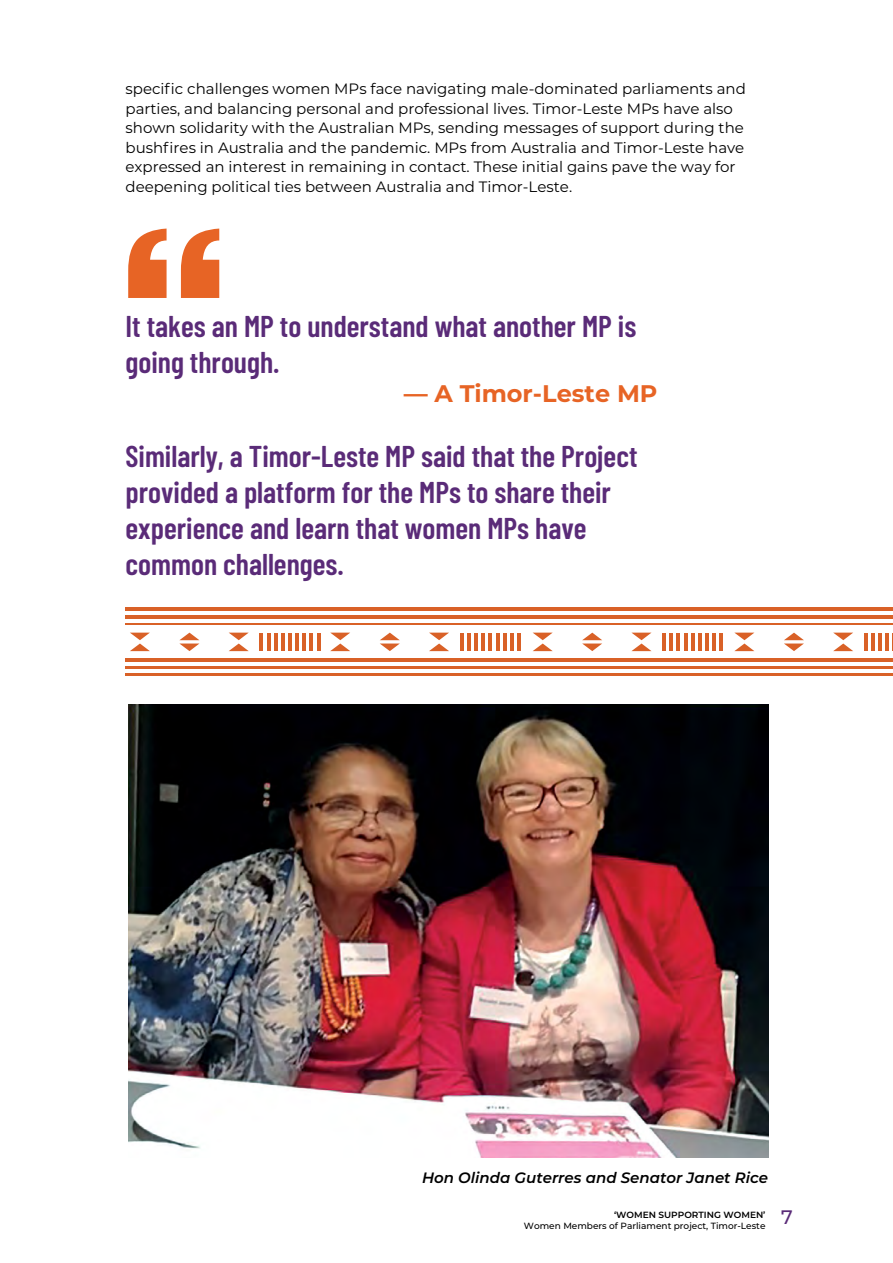
<style>
.page{position:relative;width:893px;height:1263px;background:#fff}
.page>*{position:absolute;margin:0;border:0;box-sizing:border-box;transform-origin:0 0}
.t1{font:600 30px/36px "Barlow Condensed";color:#5a2b78}
.t2{font:700 24px "Montserrat";color:#e76425}
.t3{font:500 19.5px "Montserrat";color:#5a2b78}
.t4{font:15px/19.5px "Montserrat";color:#000}
.t5{font:italic 600 15px "Montserrat";color:#000}
.t6{font:500 9px "Montserrat";color:#000}
.t7{font:600 9px "Montserrat";color:#000}
</style>
<div class="page">
<img style="left:129px;top:704px;width:639px;height:454px">
<div style="left:126px;top:608px;width:767px;height:17px;background:#d96127"></div>
<hr style="left:126px;top:611px;width:767px;height:4px;background:#fff">
<hr style="left:126px;top:619px;width:767px;height:3px;background:#fff">
<div style="left:126px;top:658px;width:767px;height:18px;background:#d96127"></div>
<hr style="left:126px;top:662px;width:767px;height:3px;background:#fff">
<hr style="left:126px;top:669px;width:767px;height:4px;background:#fff">
<svg style="left:582px;top:633px;width:20px;height:18px"></svg>
<svg style="left:533px;top:633px;width:20px;height:18px"></svg>
<svg style="left:631px;top:633px;width:20px;height:18px"></svg>
<hr style="left:662px;top:633px;width:4px;height:18px;background:#d96127">
<hr style="left:669px;top:633px;width:4px;height:18px;background:#d96127">
<hr style="left:677px;top:633px;width:3px;height:18px;background:#d96127">
<hr style="left:684px;top:633px;width:3px;height:18px;background:#d96127">
<hr style="left:691px;top:633px;width:4px;height:18px;background:#d96127">
<hr style="left:698px;top:633px;width:4px;height:18px;background:#d96127">
<hr style="left:705px;top:633px;width:4px;height:18px;background:#d96127">
<hr style="left:712px;top:633px;width:4px;height:18px;background:#d96127">
<hr style="left:719px;top:633px;width:4px;height:18px;background:#d96127">
<svg style="left:784px;top:633px;width:20px;height:18px"></svg>
<svg style="left:734px;top:633px;width:20px;height:18px"></svg>
<svg style="left:833px;top:633px;width:20px;height:18px"></svg>
<hr style="left:864px;top:633px;width:4px;height:18px;background:#d96127">
<hr style="left:871px;top:633px;width:4px;height:18px;background:#d96127">
<hr style="left:878px;top:633px;width:4px;height:18px;background:#d96127">
<hr style="left:885px;top:633px;width:4px;height:18px;background:#d96127">
<svg style="left:892px;top:633px;width:1px;height:18px"></svg>
<hr style="left:460px;top:633px;width:4px;height:18px;background:#d96127">
<hr style="left:467px;top:633px;width:4px;height:18px;background:#d96127">
<hr style="left:474px;top:633px;width:4px;height:18px;background:#d96127">
<hr style="left:481px;top:633px;width:4px;height:18px;background:#d96127">
<hr style="left:488px;top:633px;width:4px;height:18px;background:#d96127">
<hr style="left:496px;top:633px;width:3px;height:18px;background:#d96127">
<hr style="left:503px;top:633px;width:4px;height:18px;background:#d96127">
<hr style="left:510px;top:633px;width:4px;height:18px;background:#d96127">
<hr style="left:517px;top:633px;width:4px;height:18px;background:#d96127">
<svg style="left:380px;top:633px;width:20px;height:18px"></svg>
<svg style="left:330px;top:633px;width:20px;height:18px"></svg>
<svg style="left:429px;top:633px;width:20px;height:18px"></svg>
<hr style="left:259px;top:633px;width:4px;height:18px;background:#d96127">
<hr style="left:267px;top:633px;width:3px;height:18px;background:#d96127">
<hr style="left:274px;top:633px;width:4px;height:18px;background:#d96127">
<hr style="left:281px;top:633px;width:4px;height:18px;background:#d96127">
<hr style="left:288px;top:633px;width:4px;height:18px;background:#d96127">
<hr style="left:295px;top:633px;width:4px;height:18px;background:#d96127">
<hr style="left:302px;top:633px;width:4px;height:18px;background:#d96127">
<hr style="left:310px;top:633px;width:3px;height:18px;background:#d96127">
<hr style="left:317px;top:633px;width:3px;height:18px;background:#d96127">
<svg style="left:179px;top:633px;width:20px;height:18px"></svg>
<svg style="left:130px;top:633px;width:20px;height:18px"></svg>
<svg style="left:229px;top:633px;width:20px;height:18px"></svg>
<p class="t4" style="left:126px;top:78px;width:622px">specific challenges women MPs face navigating male-dominated parliaments and parties, and balancing personal and professional lives. Timor-Leste MPs have also shown solidarity with the Australian MPs, sending messages of support during the bushfires in Australia and the pandemic. MPs from Australia and Timor-Leste have expressed an interest in remaining in contact. These initial gains pave the way for deepening political ties between Australia and Timor-Leste.</p>
<h1 class="t1" style="left:126px;top:306px;width:512px">It takes an MP to understand what another MP is going through.</h1>
<h2 class="t2" style="left:404px;top:376px;width:255px">— A Timor-Leste MP</h2>
<h1 class="t1" style="left:126px;top:436px;width:513px">Similarly, a Timor-Leste MP said that the Project provided a platform for the MPs to share their experience and learn that women MPs have common challenges.</h1>
<p class="t5" style="left:422px;top:1167px;width:348px">Hon Olinda Guterres and Senator Janet Rice</p>
<p class="t7" style="left:614px;top:1209px;width:153px">‘WOMEN SUPPORTING WOMEN’</p>
<p class="t6" style="left:524px;top:1219px;width:243px">Women Members of Parliament project, Timor-Leste</p>
<h3 class="t3" style="left:781px;top:1203px;width:13px">7</h3>
</div>
